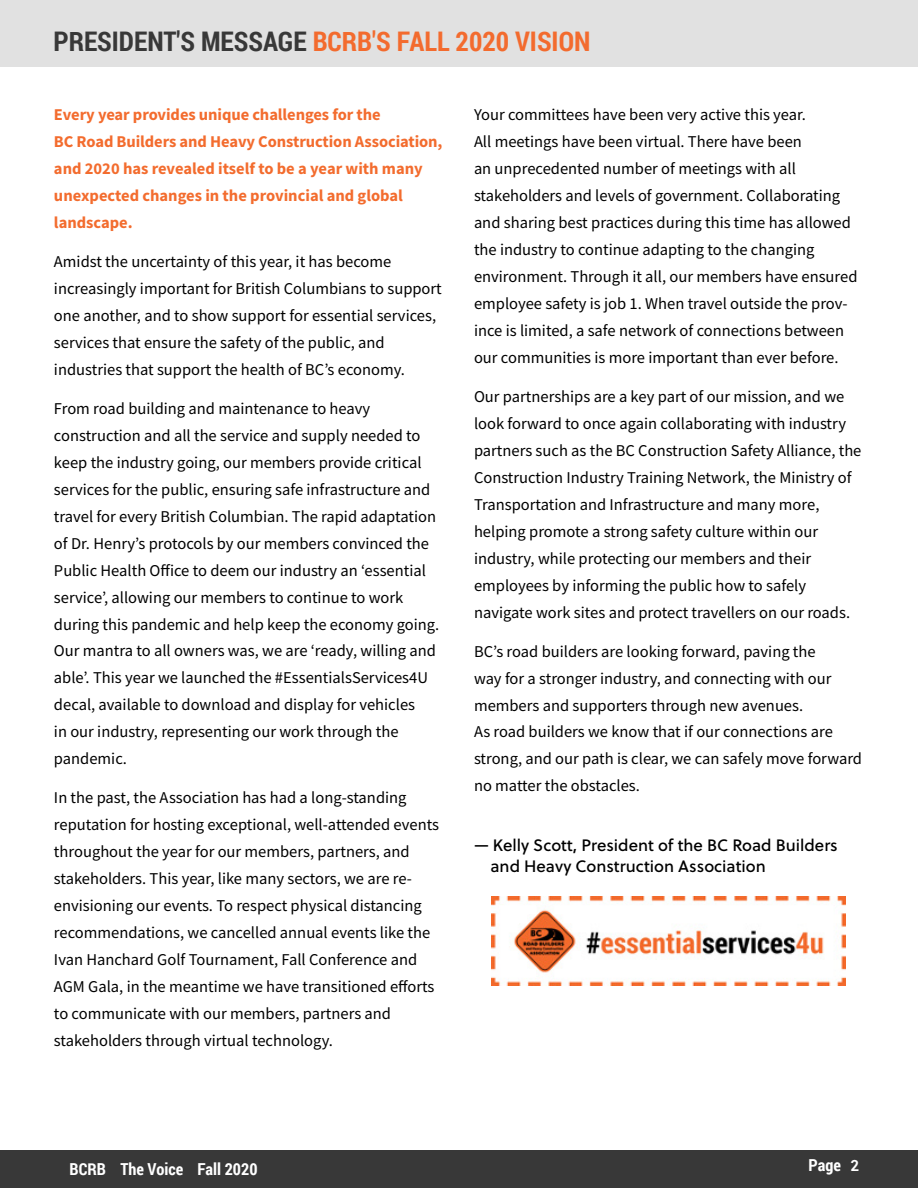
<style>
.page{position:relative;width:918px;height:1188px;background:#fff}
.page>*{position:absolute;margin:0;border:0;box-sizing:border-box;transform-origin:0 0}
.t1{font:700 27px "Roboto Condensed";color:#f36b2e}
.t2{font:16.5px/27px "Source Sans Pro";color:#000}
.t3{font:700 16.5px/27px "Source Sans Pro";letter-spacing:-.005em;color:#f36c2e}
.t4{font:16.5px/21px "Soleil Bk";color:#000}
.t5{font:700 16.5px "Roboto Condensed";color:#fff}
.s1{color:#383838}
.s2{font-family:"Soleil Sb";font-weight:400}
</style>
<div class="page">
<div style="left:0;top:1151px;width:918px;height:37px;background:#383838"></div>
<div style="left:0;top:0;width:918px;height:67px;background:#e1e1e1"></div>
<img style="left:491px;top:897px;width:354px;height:88px">
<h1 class="t1" style="left:53px;top:22px;width:538px"><span class="s1">PRESIDENT'S MESSAGE</span> BCRB'S FALL 2020 VISION</h1>
<p class="t3" style="left:54px;top:100px;width:390px">Every year provides unique challenges for the<br>BC Road Builders and Heavy Construction Association, and 2020 has revealed itself to be a year with many unexpected changes in the provincial and global landscape.</p>
<p class="t2" style="left:54px;top:248px;width:389px">Amidst the uncertainty of this year, it has become increasingly important for British Columbians to support one another, and to show support for essential services, services that ensure the safety of the public, and industries that support the health of BC’s economy.</p>
<p class="t2" style="left:54px;top:394px;width:387px">From road building and maintenance to heavy construction and all the service and supply needed to keep the industry going, our members provide critical services for the public, ensuring safe infrastructure and travel for every British Columbian. The rapid adaptation of Dr. Henry’s protocols by our members convinced the Public Health Office to deem our industry an ‘essential service’, allowing our members to continue to work during this pandemic and help keep the economy going.<br>Our mantra to all owners was, we are ‘ready, willing and able’. This year we launched the #EssentialsServices4U decal, available to download and display for vehicles<br>in our industry, representing our work through the pandemic.</p>
<p class="t2" style="left:54px;top:784px;width:387px">In the past, the Association has had a long-standing reputation for hosting exceptional, well-attended events throughout the year for our members, partners, and stakeholders. This year, like many sectors, we are re&shy;envisioning our events. To respect physical distancing recommendations, we cancelled annual events like the Ivan Hanchard Golf Tournament, Fall Conference and AGM Gala, in the meantime we have transitioned efforts to communicate with our members, partners and stakeholders through virtual technology.</p>
<p class="t2" style="left:474px;top:101px;width:385px">Your committees have been very active this year.<br>All meetings have been virtual. There have been<br>an unprecedented number of meetings with all stakeholders and levels of government. Collaborating and sharing best practices during this time has allowed the industry to continue adapting to the changing environment. Through it all, our members have ensured employee safety is job 1. When travel outside the prov&shy;ince is limited, a safe network of connections between our communities is more important than ever before.</p>
<p class="t2" style="left:474px;top:382px;width:389px">Our partnerships are a key part of our mission, and we look forward to once again collaborating with industry partners such as the BC Construction Safety Alliance, the Construction Industry Training Network, the Ministry of Transportation and Infrastructure and many more, helping promote a strong safety culture within our industry, while protecting our members and their employees by informing the public how to safely navigate work sites and protect travellers on our roads.</p>
<p class="t2" style="left:474px;top:637px;width:390px">BC’s road builders are looking forward, paving the<br>way for a stronger industry, and connecting with our members and supporters through new avenues.<br>As road builders we know that if our connections are strong, and our path is clear, we can safely move forward no matter the obstacles.</p>
<p class="t4" style="left:490px;top:834px;width:349px;text-indent:-16px">— Kelly Scott, President of the BC Road Builders and Heavy Construction Association</p>
<p class="t5" style="left:70px;top:1158px;width:189px">BCRB The Voice Fall 2020</p>
<p class="t5" style="left:809px;top:1153px;width:52px">Page <span class="s2">2</span></p>
</div>
